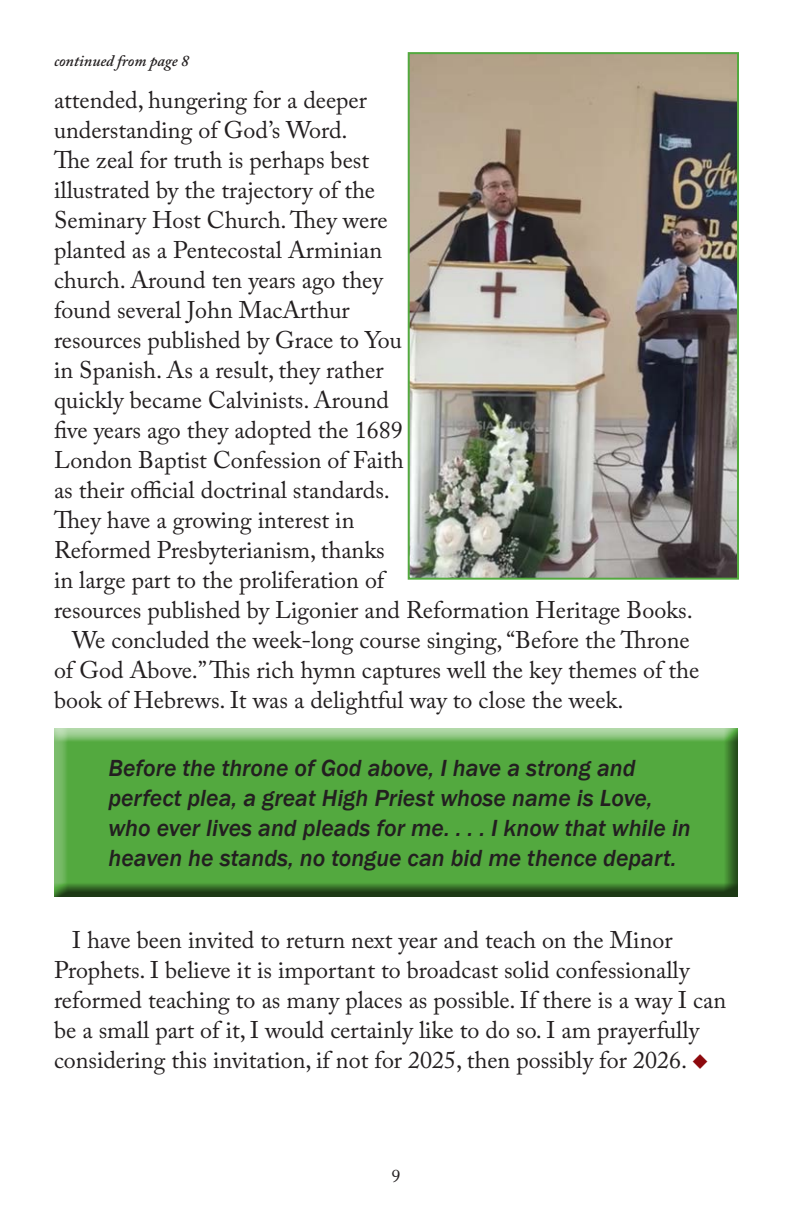
<style>
.page{position:relative;width:792px;height:1224px;background:#fff}
.page>*{position:absolute;margin:0;border:0;box-sizing:border-box;transform-origin:0 0}
.t1{font:24px/30px "Adobe Caslon Pro";color:#231f20}
.t2{font:italic 500 24px/30px "Franklin Gothic";color:#231f20}
.t3{font:18px "Adobe Caslon Pro";color:#231f20}
.t4{font:italic 600 16px "Adobe Caslon Pro";color:#231f20}
.s1{color:#8d090d}
</style>
<div class="page">
<img style="left:411px;top:55px;width:325px;height:522px">
<div style="left:408px;top:52px;width:331px;height:528px;border:2px solid #53a93f"></div>
<div style="left:52px;top:728px;width:686px;height:169px;background:#231f20;opacity:.75"></div>
<p class="t4" style="left:54px;top:51px;width:137px">continued from page 8</p>
<p class="t1" style="left:54px;top:85px;width:640px">attended, hungering for a deeper<br>understanding of God’s Word.<br>The zeal for truth is perhaps best<br>illustrated by the trajectory of the<br>Seminary Host Church. They were<br>planted as a Pentecostal Arminian<br>church. Around ten years ago they<br>found several John MacArthur<br>resources published by Grace to You<br>in Spanish. As a result, they rather<br>quickly became Calvinists. Around<br>five years ago they adopted the 1689<br>London Baptist Confession of Faith<br>as their official doctrinal standards.<br>They have a growing interest in<br>Reformed Presbyterianism, thanks<br>in large part to the proliferation of<br>resources published by Ligonier and Reformation Heritage Books.</p>
<p class="t1" style="left:54px;top:625px;width:647px;text-indent:18px">We concluded the week-long course singing, “Before the Throne of God Above.” This rich hymn captures well the key themes of the book of Hebrews. It was a delightful way to close the week.</p>
<p class="t2" style="left:108px;top:753px;width:584px">Before the throne of God above, I have a strong and perfect plea, a great High Priest whose name is Love, who ever lives and pleads for me. . . . I know that while in heaven he stands, no tongue can bid me thence depart.</p>
<p class="t1" style="left:54px;top:925px;width:674px;text-indent:18px">I have been invited to return next year and teach on the Minor Prophets. I believe it is important to broadcast solid confessionally reformed teaching to as many places as possible. If there is a way I can be a small part of it, I would certainly like to do so. I am prayerfully considering this invitation, if not for 2025, then possibly for 2026. <span class="s1">◆</span></p>
<p class="t3" style="left:392px;top:1166px;width:10px">9</p>
</div>
